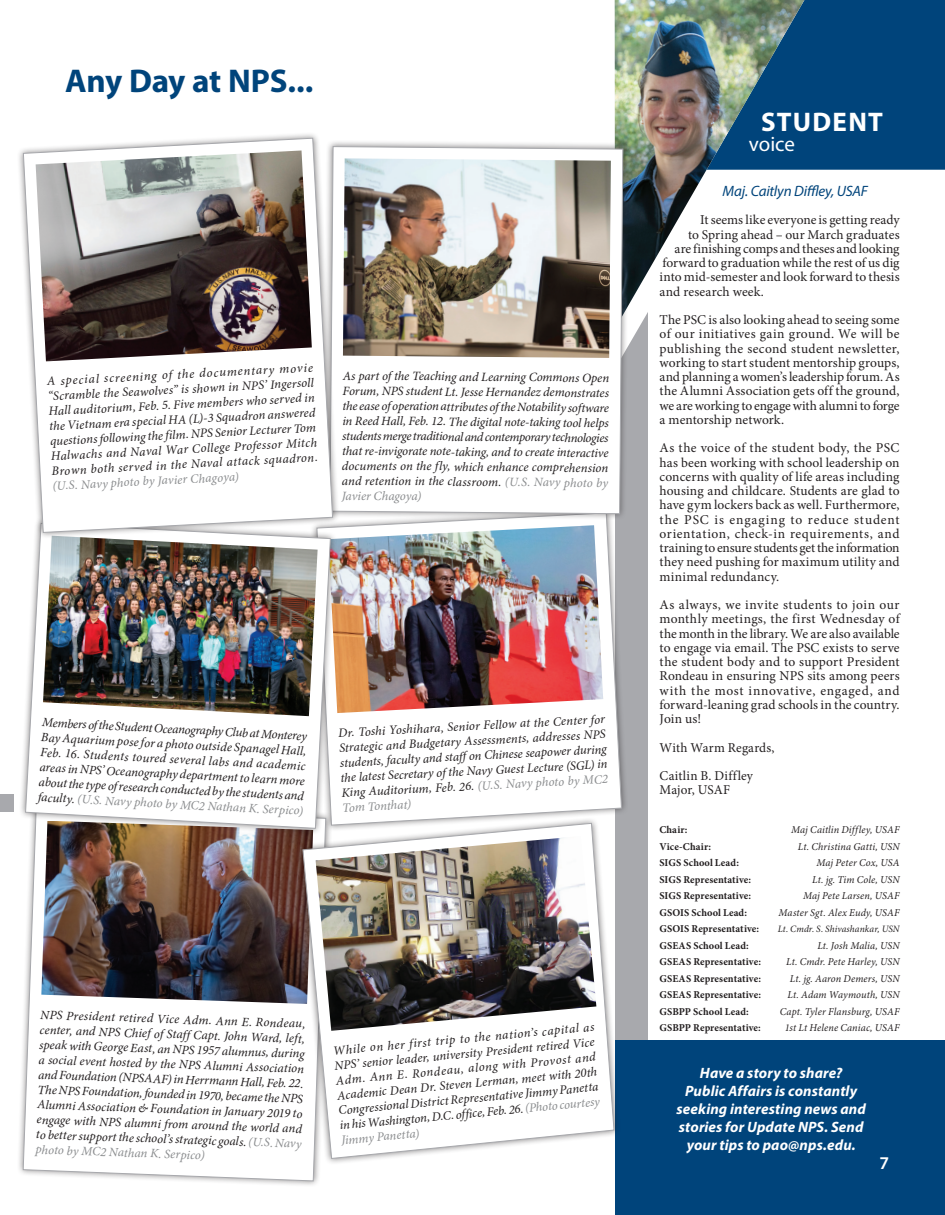
<style>
.page{position:relative;width:945px;height:1215px;background:#fff}
.page>*{position:absolute;margin:0;border:0;box-sizing:border-box;transform-origin:0 0}
.t1{font:700 33px "Myriad Pro";letter-spacing:-.01em;color:#00447b}
.t2{font:700 27px "Myriad Pro";letter-spacing:.045em;color:#fff}
.t3{font:21px "Myriad Pro";letter-spacing:-.005em;color:#fff}
.t4{font:600 18px "Myriad Pro";color:#fff}
.t5{font:italic 700 15px/18px "Myriad Pro";letter-spacing:.005em;color:#fff;text-align:center}
.t6{font:italic 15px "Myriad Pro";letter-spacing:-.015em;color:#00447b}
.t7{font:13.5px/14.2px "Minion Pro";letter-spacing:.005em;color:#231f20;text-align:justify}
.t8{font:italic 12.75px/15px "Minion Pro";color:#231f20;text-align:justify}
.t9{font:italic 12.75px "Minion Pro";color:#8b8d8f}
.t10{font:italic 10.5px/16.5px "Minion Pro";letter-spacing:.01em;color:#231f20;text-align:right}
.t11{font:700 10.5px/16.5px "Minion Pro";letter-spacing:.01em;color:#231f20}
.t12{font:italic 9.75px "Minion Pro";letter-spacing:.01em;color:#231f20}
.s1{color:#8b8d8f}
</style>
<div class="page">
<div style="left:0;top:794px;width:14px;height:18px;background:#a8a9ad"></div>
<div style="left:621px;top:329px;width:27px;height:712px;background:#a8a9ad"></div>
<div style="left:615px;top:1041px;width:330px;height:174px;background:#00447b"></div>
<div style="left:804px;top:0;width:141px;height:170px;background:#00447b"></div>
<img style="left:615px;top:0;width:189px;height:329px">
<img style="left:337px;top:521px;width:285px;height:305px">
<div style="left:16px;top:801px;width:316px;height:387px;background:#231f20;opacity:.55"></div>
<img style="left:22px;top:835px;width:305px;height:347px">
<div style="left:19px;top:517px;width:318px;height:318px;background:#231f20;opacity:.55"></div>
<img style="left:25px;top:539px;width:306px;height:290px">
<div style="left:296px;top:817px;width:325px;height:348px;background:#231f20;opacity:.55"></div>
<img style="left:302px;top:823px;width:313px;height:336px">
<div style="left:323px;top:140px;width:307px;height:381px;background:#231f20;opacity:.55"></div>
<img style="left:340px;top:146px;width:284px;height:368px">
<div style="left:17px;top:131px;width:323px;height:408px;background:#231f20;opacity:.55"></div>
<svg style="left:23px;top:137px;width:310px;height:396px"></svg>
<h1 class="t1" style="left:65px;top:60px;width:250px">Any Day at NPS...</h1>
<p class="t8" style="left:47px;top:374px;width:268px;rotate:-3deg">A special screening of the documentary movie “Scramble the Seawolves” is shown in NPS’ Ingersoll Hall auditorium, Feb. 5. Five members who served in the Vietnam era special HA (L)-3 Squadron answered questions following the film. NPS Senior Lecturer Tom Halwachs and Naval War College Professor Mitch Brown both served in the Naval attack squadron.</p>
<p class="t9" style="left:52px;top:478px;width:188px;rotate:-3deg">(U.S. Navy photo by Javier Chagoya)</p>
<p class="t8" style="left:343px;top:367px;width:269px;rotate:1deg">As part of the Teaching and Learning Commons Open Forum, NPS student Lt. Jesse Hernandez demonstrates the ease of operation attributes of the Notability software in Reed Hall, Feb. 12. The digital note-taking tool helps students merge traditional and contemporary technologies that re-invigorate note-taking, and to create interactive documents on the fly, which enhance comprehension and retention in the classroom. <span class="s1">(U.S. Navy photo by Javier Chagoya)</span></p>
<p class="t8" style="left:42px;top:715px;width:267px;rotate:3deg">Members of the Student Oceanography Club at Monterey Bay Aquarium pose for a photo outside Spanagel Hall, Feb. 16. Students toured several labs and academic areas in NPS’ Oceanography department to learn more about the type of research conducted by the students and faculty. <span class="s1">(U.S. Navy photo by MC2 Nathan K. Serpico)</span></p>
<p class="t8" style="left:338px;top:726px;width:269px;rotate:-3deg">Dr. Toshi Yoshihara, Senior Fellow at the Center for Strategic and Budgetary Assessments, addresses NPS students, faculty and staff on Chinese seapower during the latest Secretary of the Navy Guest Lecture (SGL) in King Auditorium, Feb. 26. <span class="s1">(U.S. Navy photo by MC2<br>Tom Tonthat)</span></p>
<p class="t8" style="left:41px;top:1008px;width:267px;rotate:2deg">NPS President retired Vice Adm. Ann E. Rondeau, center, and NPS Chief of Staff Capt. John Ward, left, speak with George East, an NPS 1957 alumnus, during a social event hosted by the NPS Alumni Association and Foundation (NPSAAF) in Herrmann Hall, Feb. 22.<br>The NPS Foundation, founded in 1970, became the NPS Alumni Association &amp; Foundation in January 2019 to engage with NPS alumni from around the world and to better support the school’s strategic goals. <span class="s1">(U.S. Navy photo by MC2 Nathan K. Serpico)</span></p>
<p class="t8" style="left:332px;top:1043px;width:264px;rotate:-5deg">While on her first trip to the nation’s capital as NPS’ senior leader, university President retired Vice Adm. Ann E. Rondeau, along with Provost and Academic Dean Dr. Steven Lerman, meet with 20th Congressional District Representative Jimmy Panetta in his Washington, D.C. office, Feb. 26. <span class="s1">(Photo courtesy Jimmy Panetta)</span></p>
<h2 class="t2" style="left:761px;top:105px;width:123px">STUDENT</h2>
<h3 class="t3" style="left:749px;top:131px;width:48px">voice</h3>
<p class="t6" style="left:723px;top:181px;width:147px">Maj. Caitlyn Diffley, USAF</p>
<p class="t7" style="left:700px;top:213px;width:201px">It seems like everyone is getting ready</p>
<p class="t7" style="left:688px;top:227px;width:213px">to Spring ahead – our March graduates</p>
<p class="t7" style="left:675px;top:241px;width:226px">are finishing comps and theses and looking</p>
<p class="t7" style="left:663px;top:256px;width:239px">forward to graduation while the rest of us dig</p>
<p class="t7" style="left:660px;top:270px;width:241px">into mid-semester and look forward to thesis</p>
<p class="t7" style="left:660px;top:284px;width:106px">and research week.</p>
<p class="t7" style="left:660px;top:313px;width:242px">The PSC is also looking ahead to seeing some of our initiatives gain ground. We will be publishing the second student newsletter, working to start student mentorship groups, and planning a women’s leadership forum. As the Alumni Association gets off the ground, we are working to engage with alumni to forge a mentorship network.</p>
<p class="t7" style="left:660px;top:441px;width:242px">As the voice of the student body, the PSC has been working with school leadership on concerns with quality of life areas including housing and childcare. Students are glad to have gym lockers back as well. Furthermore, the PSC is engaging to reduce student orientation, check-in requirements, and training to ensure students get the information they need pushing for maximum utility and minimal redundancy.</p>
<p class="t7" style="left:660px;top:598px;width:242px">As always, we invite students to join our monthly meetings, the first Wednesday of the month in the library. We are also available to engage via email. The PSC exists to serve the student body and to support President Rondeau in ensuring NPS sits among peers with the most innovative, engaged, and forward-leaning grad schools in the country.<br>Join us!</p>
<p class="t7" style="left:660px;top:733px;width:116px;line-height:28.5px">With Warm Regards,<br>Caitlin B. Diffley</p>
<p class="t7" style="left:660px;top:783px;width:72px">Major, USAF</p>
<p class="t11" style="left:659px;top:821px;width:103px">Chair:<br>Vice-Chair:<br>SIGS School Lead:<br>SIGS Representative:<br>SIGS Representative:<br>GSOIS School Lead:<br>GSOIS Representative:<br>GSEAS School Lead:<br>GSEAS Representative:<br>GSEAS Representative:<br>GSEAS Representative:<br>GSBPP School Lead:<br>GSBPP Representative:</p>
<p class="t10" style="left:779px;top:822px;width:123px">Maj Caitlin Diffley, USAF<br>Lt. Christina Gatti, USN<br>Maj Peter Cox, USA<br>Lt. jg. Tim Cole, USN<br>Maj Pete Larsen, USAF<br>Master Sgt. Alex Eudy, USAF</p>
<p class="t12" style="left:778px;top:923px;width:123px">Lt. Cmdr. S. Shivashankar, USN</p>
<p class="t10" style="left:780px;top:938px;width:121px">Lt. Josh Malia, USN<br>Lt. Cmdr. Pete Harley, USN<br>Lt. jg. Aaron Demers, USN<br>Lt. Adam Waymouth, USN<br>Capt. Tyler Flansburg, USAF<br>1st Lt Helene Caniac, USAF</p>
<p class="t5" style="left:677px;top:1063px;width:191px">Have a story to share?<br>Public Affairs is constantly seeking interesting news and stories for Update NPS. Send your tips to pao@nps.edu.</p>
<h3 class="t4" style="left:879px;top:1151px;width:11px">7</h3>
</div>
